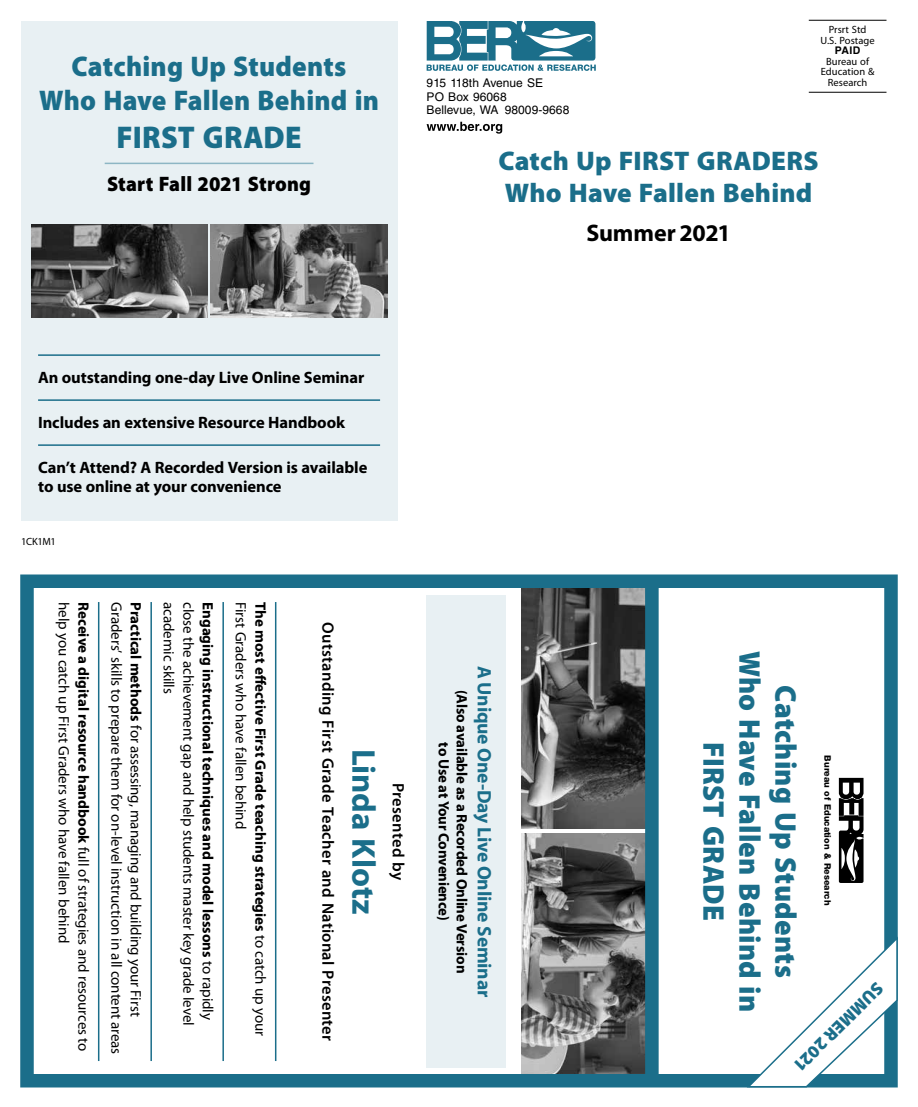
<style>
.page{position:relative;width:918px;height:1107px;background:#fff}
.page>*{position:absolute;margin:0;border:0;box-sizing:border-box;transform-origin:0 0}
.t1{font:700 33px "Myriad Pro";letter-spacing:-.005em;color:#1b6e8a}
.t2{font:900 31.5px "Myriad Pro";letter-spacing:.01em;color:#1b6e8a;scale:.95 1}
.t3{font:900 30px/36px "Myriad Pro";letter-spacing:.01em;color:#1b6e8a;text-align:center;scale:.96 1}
.t4{font:900 28.5px/34.2px "Myriad Pro";letter-spacing:.01em;color:#1b6e8a;text-align:center;scale:.95 1}
.t5{font:900 27px/32.4px "Myriad Pro";letter-spacing:.01em;color:#1b6e8a}
.t6{font:700 24px "Myriad Pro";letter-spacing:-.005em;color:#000}
.t7{font:900 21px "Myriad Pro";letter-spacing:.01em;color:#000;scale:.95 1}
.t8{font:700 19.5px "Myriad Pro";letter-spacing:-.01em;color:#1b6e8a}
.t9{font:900 18px "Myriad Pro";color:#1b6e8a}
.t10{font:700 16.5px/19.5px "Myriad Pro";letter-spacing:-.005em;color:#000}
.t11{font:600 16.5px "Myriad Pro";letter-spacing:.02em;color:#000}
.t12{font:15px "Myriad Pro";letter-spacing:-.005em;color:#000}
.t13{font:700 15px/18px "Myriad Pro";letter-spacing:-.005em;color:#000;text-align:center}
.t14{font:12px/13.5px "Helvetica LT Std";letter-spacing:.005em;color:#000}
.t15{font:10.5px/10.5px "Myriad Pro";letter-spacing:.005em;color:#000;text-align:center}
.t16{font:700 10.5px "Helvetica LT Std";color:#000}
.t17{font:800 9px "Helvetica Neue LT Std";color:#000}
.s1{font-weight:400}
.s2{font-weight:700}
</style>
<div class="page">
<div style="left:21px;top:21px;width:376px;height:499px;background:#e8f0f3"></div>
<div style="left:426px;top:595px;width:80px;height:473px;background:#e8f0f3"></div>
<hr style="left:105px;top:163px;width:209px;height:1px;background:#8db6c4">
<hr style="left:38px;top:354px;width:342px;height:2px;background:#1b6e8a">
<hr style="left:38px;top:399px;width:342px;height:2px;background:#1b6e8a">
<hr style="left:38px;top:444px;width:342px;height:2px;background:#1b6e8a">
<hr style="left:275px;top:602px;width:1px;height:459px;background:#1b6e8a">
<hr style="left:222px;top:602px;width:2px;height:459px;background:#1b6e8a">
<hr style="left:150px;top:602px;width:2px;height:459px;background:#1b6e8a">
<hr style="left:98px;top:602px;width:1px;height:459px;background:#1b6e8a">
<hr style="left:809px;top:20px;width:78px;height:1px;background:#000">
<hr style="left:809px;top:92px;width:78px;height:1px;background:#000">
<svg style="left:427px;top:21px;width:169px;height:50px"></svg>
<svg style="left:427px;top:122px;width:75px;height:12px"></svg>
<img style="left:521px;top:589px;width:124px;height:240px">
<img style="left:521px;top:833px;width:124px;height:240px">
<div style="left:20px;top:574px;width:878px;height:514px;border:14px solid #1b6e8a"></div>
<svg style="left:839px;top:778px;width:25px;height:105px"></svg>
<div style="left:645px;top:579px;width:14px;height:504px;background:#1b6e8a"></div>
<img style="left:31px;top:224px;width:176px;height:94px">
<img style="left:211px;top:224px;width:176px;height:94px">
<svg style="left:745px;top:936px;width:153px;height:152px"></svg>
<h3 class="t4" style="left:39px;top:48px;width:359px">Catching Up Students<br>Who Have Fallen Behind in</h3>
<h2 class="t2" style="left:117px;top:116px;width:196px">FIRST GRADE</h2>
<h3 class="t7" style="left:107px;top:170px;width:216px">Start Fall 2021 Strong</h3>
<p class="t15" style="left:821px;top:24px;width:56px">Prsrt Std<br>U.S. Postage</p>
<p class="t16" style="left:835px;top:44px;width:27px">PAID</p>
<p class="t15" style="left:821px;top:56px;width:55px">Bureau of<br>Education &amp;</p>
<p class="t14" style="left:427px;top:76px;width:118px">915 118th Avenue SE</p>
<p class="t15" style="left:828px;top:77px;width:41px">Research</p>
<p class="t14" style="left:427px;top:90px;width:144px">PO Box 96068<br>Bellevue, WA 98009‑9668</p>
<h3 class="t5" style="left:498px;top:143px;width:322px">Catch Up FIRST GRADERS<br>Who Have Fallen Behind</h3>
<h3 class="t6" style="left:586px;top:217px;width:146px">Summer 2021</h3>
<p class="t10" style="left:38px;top:367px;width:328px">An outstanding one-day Live Online Seminar</p>
<p class="t10" style="left:38px;top:412px;width:309px">Includes an extensive Resource Handbook</p>
<p class="t10" style="left:38px;top:457px;width:331px">Can’t Attend? A Recorded Version is available to use online at your convenience</p>
<p class="t15" style="left:21px;top:536px;width:36px">1CK1M1</p>
<p class="t13" style="left:270px;top:602px;width:436px;rotate:90deg">The most effective First Grade teaching strategies <span class="s1">to catch up your</span></p>
<p class="t12" style="left:145px;top:602px;width:416px;rotate:90deg"><span class="s2">Practical methods</span> for assessing, managing and building your First</p>
<p class="t12" style="left:178px;top:602px;width:93px;rotate:90deg">academic skills</p>
<p class="t12" style="left:198px;top:602px;width:425px;rotate:90deg">close the achievement gap and help students master key grade level</p>
<p class="t13" style="left:93px;top:602px;width:451px;rotate:90deg">Receive a digital resource handbook <span class="s1">full of strategies and resources to</span></p>
<p class="t12" style="left:126px;top:602px;width:454px;rotate:90deg">Graders’ skills to prepare them for on-level instruction in all content areas</p>
<p class="t13" style="left:217px;top:602px;width:419px;rotate:90deg">Engaging instructional techniques and model lessons <span class="s1">to rapidly</span></p>
<p class="t12" style="left:250px;top:602px;width:229px;rotate:90deg">First Graders who have fallen behind</p>
<p class="t12" style="left:73px;top:602px;width:343px;rotate:90deg">help you catch up First Graders who have fallen behind</p>
<p class="t11" style="left:338px;top:622px;width:421px;rotate:90deg">Outstanding First Grade Teacher and National Presenter</p>
<h1 class="t1" style="left:385px;top:749px;width:167px;rotate:90deg">Linda Klotz</h1>
<p class="t11" style="left:409px;top:783px;width:99px;rotate:90deg">Presented by</p>
<h3 class="t8" style="left:497px;top:666px;width:333px;rotate:90deg">A Unique One-Day Live Online Seminar</h3>
<p class="t13" style="left:471px;top:690px;width:285px;rotate:90deg">(Also available as a Recorded Online Version to Use at Your Convenience)</p>
<h3 class="t3" style="left:805px;top:651px;width:378px;rotate:90deg">Catching Up Students<br>Who Have Fallen Behind in<br>FIRST GRADE</h3>
<p class="t17" style="left:833px;top:755px;width:151px;rotate:90deg">Bureau of Education &amp; Research</p>
<p class="t9" style="left:889px;top:994px;width:120px;rotate:135deg">SUMMER 2021</p>
</div>
